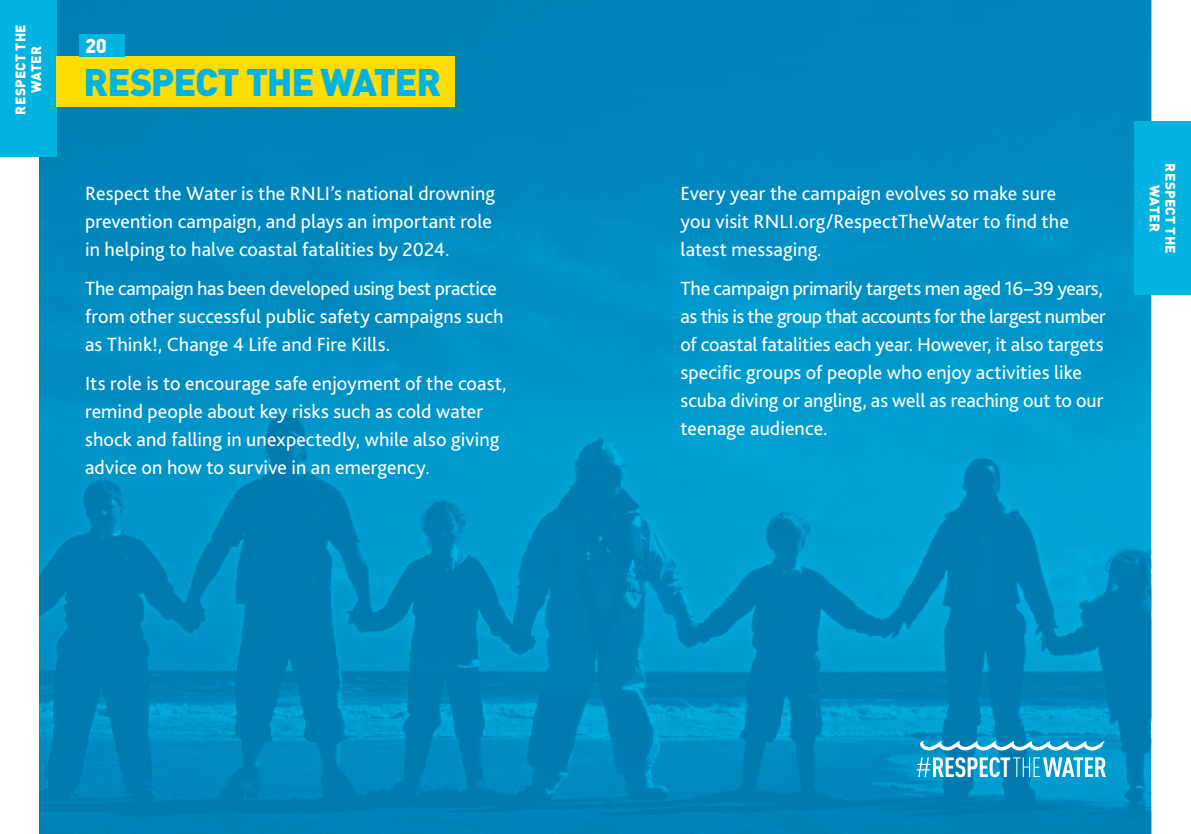
<style>
.page{position:relative;width:1191px;height:834px;background:#fff}
.page>*{position:absolute;margin:0;border:0;box-sizing:border-box;transform-origin:0 0}
.t1{font:900 38px "DINOT";letter-spacing:-.035em;color:#00b3e1}
.t2{font:20px/28px "Bliss 2";color:#fff}
.t3{font:900 20px "DINOT";color:#fff}
.t4{font:900 13.8px/15.6px "DINOT";letter-spacing:.02em;color:#fff;text-align:center}
</style>
<div class="page">
<img style="left:40px;top:0;width:1111px;height:833px">
<div style="left:1134px;top:122px;width:57px;height:173px;background:#00b3e1"></div>
<div style="left:0;top:0;width:57px;height:156px;background:#00b3e1"></div>
<div style="left:57px;top:57px;width:398px;height:50px;background:#fd0"></div>
<div style="left:79px;top:34px;width:46px;height:23px;background:#00b3e1"></div>
<svg style="left:920px;top:740px;width:184px;height:10px"></svg>
<svg style="left:916px;top:757px;width:190px;height:20px"></svg>
<p class="t4" style="left:12px;top:115px;width:92px;rotate:-90deg">RESPECT THE<br>WATER</p>
<p class="t3" style="left:85px;top:32px;width:23px">20</p>
<h1 class="t1" style="left:84px;top:57px;width:359px">RESPECT THE WATER</h1>
<p class="t2" style="left:85px;top:178px;width:412px">Respect the Water is the RNLI’s national drowning prevention campaign, and plays an important role in helping to halve coastal fatalities by 2024.</p>
<p class="t2" style="left:85px;top:274px;width:420px">The campaign has been developed using best practice from other successful public safety campaigns such as Think!, Change 4 Life and Fire Kills.</p>
<p class="t2" style="left:85px;top:369px;width:423px">Its role is to encourage safe enjoyment of the coast, remind people about key risks such as cold water shock and falling in unexpectedly, while also giving advice on how to survive in an emergency.</p>
<p class="t2" style="left:680px;top:178px;width:390px">Every year the campaign evolves so make sure you visit RNLI.org/RespectTheWater to find the latest messaging.</p>
<p class="t2" style="left:680px;top:274px;width:427px">The campaign primarily targets men aged 16–39 years, as this is the group that accounts for the largest number of coastal fatalities each year. However, it also targets specific groups of people who enjoy activities like scuba diving or angling, as well as reaching out to our teenage audience.</p>
<p class="t4" style="left:1178px;top:163px;width:92px;rotate:90deg">RESPECT THE<br>WATER</p>
</div>
